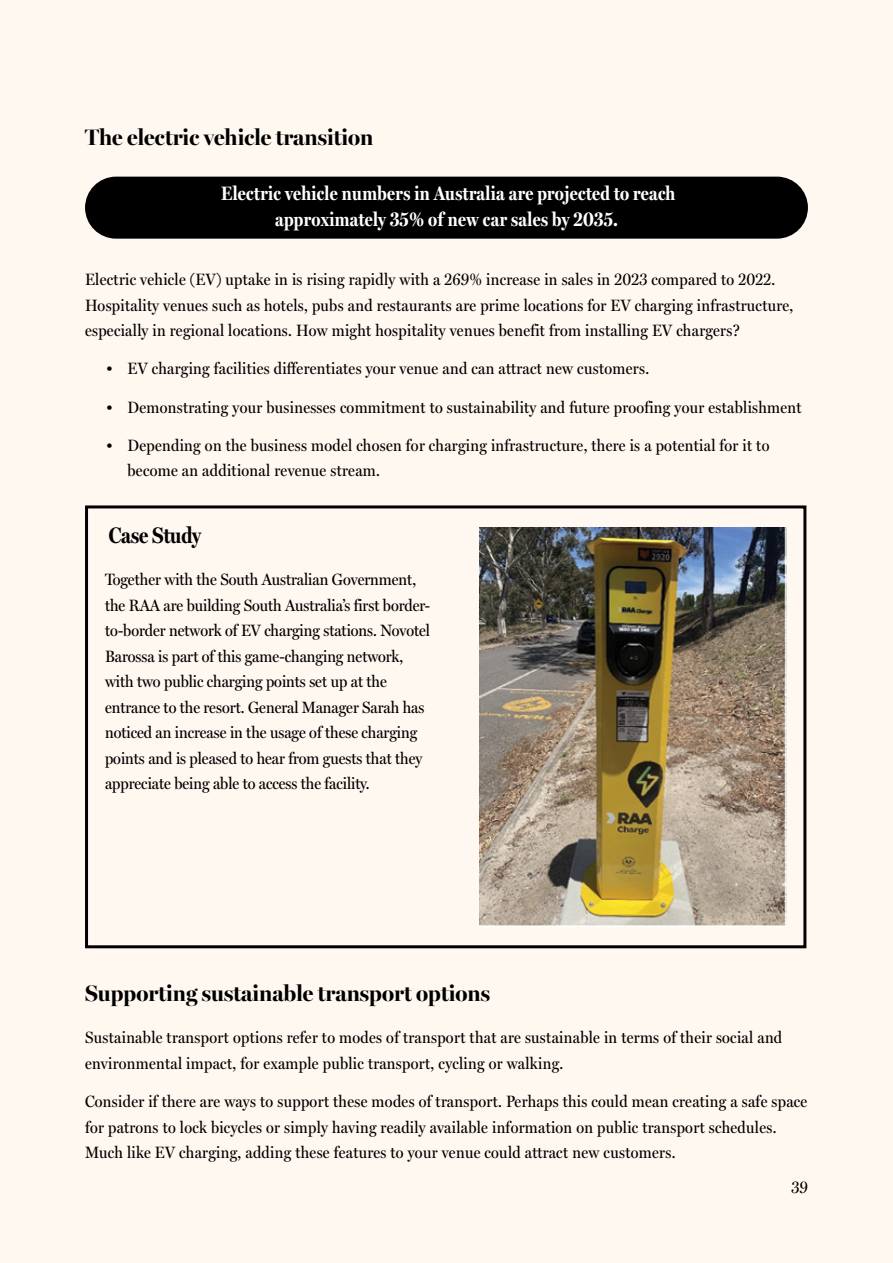
<style>
.page{position:relative;width:893px;height:1263px;background:#fff8f1}
.page>*{position:absolute;margin:0;border:0;box-sizing:border-box;transform-origin:0 0}
.t1{font:700 22.5px "Miller Banner";color:#000}
.h3__span{font:700 22.5px "Miller Headline";color:#000}
.p__highlight{font:700 19.5px/25.5px "Miller Headline";letter-spacing:.02em;color:#fff;text-align:center}
.p__colunm{font:16.5px/25.5px "Miller Headline";letter-spacing:.02em;color:#000}
.p__colunm-2{font:16.5px/25.5px "Miller Headline";color:#000}
</style>
<div class="page">
<div style="left:85px;top:177px;width:723px;height:62px;background:#000;border-radius:31px"></div>
<div style="left:85px;top:505px;width:721px;height:443px;border:3px solid #000"></div>
<img style="left:479px;top:528px;width:308px;height:398px">
<p class="t1" style="left:85px;top:123px;width:290px">The electric vehicle transition</p>
<p class="p__highlight" style="left:221px;top:180px;width:456px">Electric vehicle numbers in Australia are projected to reach approximately 35% of new car sales by 2035.</p>
<p class="p__colunm" style="left:85px;top:267px;width:710px">Electric vehicle (EV) uptake in is rising rapidly with a 269% increase in sales in 2023 compared to 2022.<br>Hospitality venues such as hotels, pubs and restaurants are prime locations for EV charging infrastructure, especially in regional locations. How might hospitality venues benefit from installing EV chargers?</p>
<p class="p__colunm" style="left:106px;top:356px;width:544px">• EV charging facilities differentiates your venue and can attract new customers.</p>
<p class="p__colunm" style="left:106px;top:394px;width:697px">• Demonstrating your businesses commitment to sustainability and future proofing your establishment</p>
<p class="p__colunm" style="left:128px;top:432px;width:643px;text-indent:-21px">• Depending on the business model chosen for charging infrastructure, there is a potential for it to become an additional revenue stream.</p>
<p class="h3__span" style="left:109px;top:521px;width:94px">Case Study</p>
<p class="p__colunm-2" style="left:105px;top:567px;width:327px">Together with the South Australian Government, the RAA are building South Australia’s first border&shy;to-border network of EV charging stations. Novotel Barossa is part of this game-changing network, with two public charging points set up at the entrance to the resort. General Manager Sarah has noticed an increase in the usage of these charging points and is pleased to hear from guests that they appreciate being able to access the facility.</p>
<p class="t1" style="left:85px;top:979px;width:406px">Supporting sustainable transport options</p>
<p class="p__colunm" style="left:85px;top:1025px;width:699px">Sustainable transport options refer to modes of transport that are sustainable in terms of their social and environmental impact, for example public transport, cycling or walking.</p>
<p class="p__colunm" style="left:85px;top:1088px;width:724px">Consider if there are ways to support these modes of transport. Perhaps this could mean creating a safe space for patrons to lock bicycles or simply having readily available information on public transport schedules.<br>Much like EV charging, adding these features to your venue could attract new customers.</p>
<p class="p__colunm" style="left:791px;top:1174px;width:18px">39</p>
</div>
